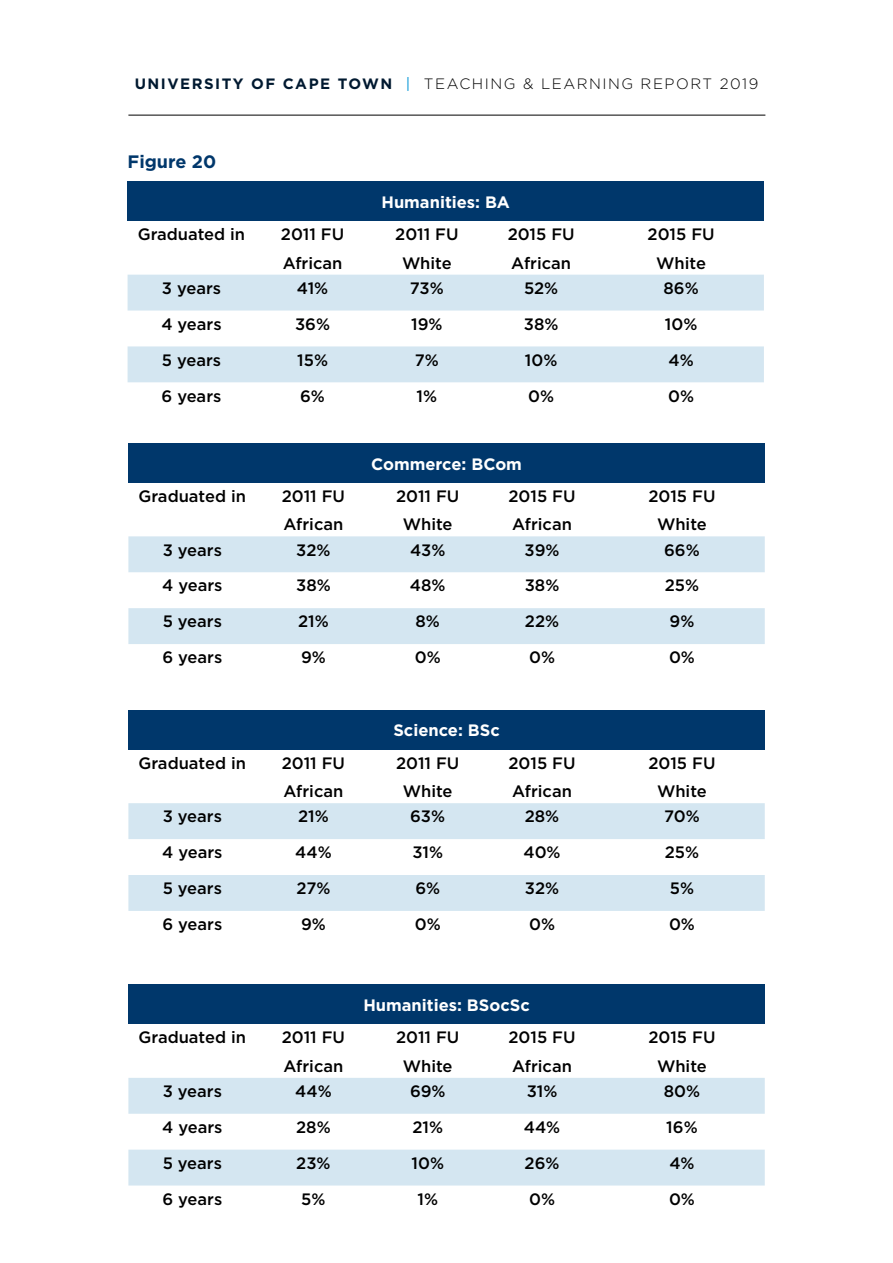
<style>
.page{position:relative;width:893px;height:1263px;background:#fff}
.page>*{position:absolute;margin:0;border:0;box-sizing:border-box;transform-origin:0 0}
.t1{font:700 18px "Gotham";color:#00376b}
.t2{font:500 16.5px/28.5px "Gotham";color:#000}
.t3{font:700 16.5px "Gotham";color:#fff}
.t4{font:300 15px "Gotham";letter-spacing:.1em;color:#000}
.s1{font-weight:700;color:#001930}
.s2{font-weight:400;color:#0095d6}
</style>
<div class="page">
<hr style="left:128px;top:115px;width:637px;height:1px;background:#000">
<div style="left:128px;top:182px;width:636px;height:39px;background:#00376b"></div>
<svg style="left:128px;top:275px;width:636px;height:107px;fill:#d4e6f1"></svg>
<div style="left:128px;top:443px;width:637px;height:40px;background:#00376b"></div>
<svg style="left:128px;top:536px;width:637px;height:108px;fill:#d4e6f1"></svg>
<div style="left:128px;top:710px;width:637px;height:39px;background:#00376b"></div>
<svg style="left:128px;top:803px;width:637px;height:108px;fill:#d4e6f1"></svg>
<div style="left:128px;top:985px;width:637px;height:39px;background:#00376b"></div>
<svg style="left:128px;top:1078px;width:637px;height:107px;fill:#d4e6f1"></svg>
<p class="t4" style="left:135px;top:75px;width:625px"><span class="s1">UNIVERSITY OF CAPE TOWN</span> <span class="s2">|</span> TEACHING &amp; LEARNING REPORT 2019</p>
<p class="t1" style="left:128px;top:150px;width:90px">Figure 20</p>
<p class="t3" style="left:381px;top:191px;width:130px">Humanities: BA</p>
<p class="t2" style="left:138px;top:220px;width:109px">Graduated in</p>
<p class="t2" style="left:281px;top:220px;width:65px">2011 FU<br>African</p>
<p class="t2" style="left:395px;top:220px;width:65px;text-align:center">2011 FU<br>White</p>
<p class="t2" style="left:508px;top:220px;width:69px">2015 FU<br>African</p>
<p class="t2" style="left:648px;top:220px;width:69px;text-align:center">2015 FU<br>White</p>
<p class="t2" style="left:162px;top:273px;width:61px">3 years</p>
<p class="t2" style="left:297px;top:273px;width:33px">41%</p>
<p class="t2" style="left:410px;top:273px;width:35px">73%</p>
<p class="t2" style="left:524px;top:273px;width:36px">52%</p>
<p class="t2" style="left:663px;top:273px;width:37px">86%</p>
<p class="t2" style="left:161px;top:309px;width:62px">4 years</p>
<p class="t2" style="left:295px;top:309px;width:37px">36%</p>
<p class="t2" style="left:411px;top:309px;width:33px">19%</p>
<p class="t2" style="left:524px;top:309px;width:36px">38%</p>
<p class="t2" style="left:665px;top:309px;width:34px">10%</p>
<p class="t2" style="left:162px;top:345px;width:61px">5 years</p>
<p class="t2" style="left:297px;top:345px;width:32px">15%</p>
<p class="t2" style="left:415px;top:345px;width:26px">7%</p>
<p class="t2" style="left:525px;top:345px;width:34px">10%</p>
<p class="t2" style="left:668px;top:345px;width:27px">4%</p>
<p class="t2" style="left:162px;top:381px;width:61px">6 years</p>
<p class="t2" style="left:300px;top:381px;width:26px">6%</p>
<p class="t2" style="left:417px;top:381px;width:22px">1%</p>
<p class="t2" style="left:528px;top:381px;width:27px">0%</p>
<p class="t2" style="left:668px;top:381px;width:27px">0%</p>
<p class="t3" style="left:371px;top:453px;width:152px">Commerce: BCom</p>
<p class="t2" style="left:139px;top:482px;width:109px">Graduated in</p>
<p class="t2" style="left:282px;top:482px;width:65px">2011 FU<br>African</p>
<p class="t2" style="left:396px;top:482px;width:65px;text-align:center">2011 FU<br>White</p>
<p class="t2" style="left:508px;top:482px;width:69px">2015 FU<br>African</p>
<p class="t2" style="left:648px;top:482px;width:69px;text-align:center">2015 FU<br>White</p>
<p class="t2" style="left:163px;top:535px;width:61px">3 years</p>
<p class="t2" style="left:296px;top:535px;width:36px">32%</p>
<p class="t2" style="left:410px;top:535px;width:37px">43%</p>
<p class="t2" style="left:525px;top:535px;width:36px">39%</p>
<p class="t2" style="left:664px;top:535px;width:37px">66%</p>
<p class="t2" style="left:162px;top:571px;width:62px">4 years</p>
<p class="t2" style="left:296px;top:571px;width:36px">38%</p>
<p class="t2" style="left:410px;top:571px;width:37px">48%</p>
<p class="t2" style="left:525px;top:571px;width:36px">38%</p>
<p class="t2" style="left:665px;top:571px;width:36px">25%</p>
<p class="t2" style="left:163px;top:607px;width:61px">5 years</p>
<p class="t2" style="left:298px;top:607px;width:32px">21%</p>
<p class="t2" style="left:416px;top:607px;width:26px">8%</p>
<p class="t2" style="left:525px;top:607px;width:36px">22%</p>
<p class="t2" style="left:670px;top:607px;width:26px">9%</p>
<p class="t2" style="left:162px;top:643px;width:61px">6 years</p>
<p class="t2" style="left:301px;top:643px;width:26px">9%</p>
<p class="t2" style="left:415px;top:643px;width:27px">0%</p>
<p class="t2" style="left:529px;top:643px;width:27px">0%</p>
<p class="t2" style="left:669px;top:643px;width:27px">0%</p>
<p class="t3" style="left:393px;top:720px;width:108px">Science: BSc</p>
<p class="t2" style="left:139px;top:748px;width:109px">Graduated in</p>
<p class="t2" style="left:282px;top:748px;width:65px">2011 FU<br>African</p>
<p class="t2" style="left:396px;top:748px;width:65px;text-align:center">2011 FU<br>White</p>
<p class="t2" style="left:508px;top:748px;width:69px">2015 FU<br>African</p>
<p class="t2" style="left:648px;top:748px;width:69px;text-align:center">2015 FU<br>White</p>
<p class="t2" style="left:163px;top:802px;width:61px">3 years</p>
<p class="t2" style="left:298px;top:802px;width:32px">21%</p>
<p class="t2" style="left:410px;top:802px;width:36px">63%</p>
<p class="t2" style="left:525px;top:802px;width:36px">28%</p>
<p class="t2" style="left:664px;top:802px;width:37px">70%</p>
<p class="t2" style="left:162px;top:838px;width:62px">4 years</p>
<p class="t2" style="left:295px;top:838px;width:38px">44%</p>
<p class="t2" style="left:412px;top:838px;width:32px">31%</p>
<p class="t2" style="left:523px;top:838px;width:39px">40%</p>
<p class="t2" style="left:665px;top:838px;width:36px">25%</p>
<p class="t2" style="left:163px;top:874px;width:61px">5 years</p>
<p class="t2" style="left:296px;top:874px;width:36px">27%</p>
<p class="t2" style="left:415px;top:874px;width:26px">6%</p>
<p class="t2" style="left:525px;top:874px;width:36px">32%</p>
<p class="t2" style="left:670px;top:874px;width:26px">5%</p>
<p class="t2" style="left:162px;top:910px;width:61px">6 years</p>
<p class="t2" style="left:301px;top:910px;width:26px">9%</p>
<p class="t2" style="left:415px;top:910px;width:27px">0%</p>
<p class="t2" style="left:529px;top:910px;width:27px">0%</p>
<p class="t2" style="left:669px;top:910px;width:27px">0%</p>
<p class="t3" style="left:363px;top:994px;width:168px">Humanities: BSocSc</p>
<p class="t2" style="left:139px;top:1023px;width:109px">Graduated in</p>
<p class="t2" style="left:282px;top:1023px;width:65px">2011 FU<br>African</p>
<p class="t2" style="left:396px;top:1023px;width:65px;text-align:center">2011 FU<br>White</p>
<p class="t2" style="left:508px;top:1023px;width:69px">2015 FU<br>African</p>
<p class="t2" style="left:648px;top:1023px;width:69px;text-align:center">2015 FU<br>White</p>
<p class="t2" style="left:163px;top:1077px;width:61px">3 years</p>
<p class="t2" style="left:295px;top:1077px;width:38px">44%</p>
<p class="t2" style="left:410px;top:1077px;width:37px">69%</p>
<p class="t2" style="left:527px;top:1077px;width:32px">31%</p>
<p class="t2" style="left:664px;top:1077px;width:38px">80%</p>
<p class="t2" style="left:162px;top:1112px;width:62px">4 years</p>
<p class="t2" style="left:296px;top:1112px;width:36px">28%</p>
<p class="t2" style="left:412px;top:1112px;width:32px">21%</p>
<p class="t2" style="left:524px;top:1112px;width:38px">44%</p>
<p class="t2" style="left:666px;top:1112px;width:33px">16%</p>
<p class="t2" style="left:163px;top:1148px;width:61px">5 years</p>
<p class="t2" style="left:296px;top:1148px;width:36px">23%</p>
<p class="t2" style="left:411px;top:1148px;width:34px">10%</p>
<p class="t2" style="left:525px;top:1148px;width:36px">26%</p>
<p class="t2" style="left:669px;top:1148px;width:27px">4%</p>
<p class="t2" style="left:162px;top:1184px;width:61px">6 years</p>
<p class="t2" style="left:301px;top:1184px;width:26px">5%</p>
<p class="t2" style="left:417px;top:1184px;width:22px">1%</p>
<p class="t2" style="left:529px;top:1184px;width:27px">0%</p>
<p class="t2" style="left:669px;top:1184px;width:27px">0%</p>
</div>
